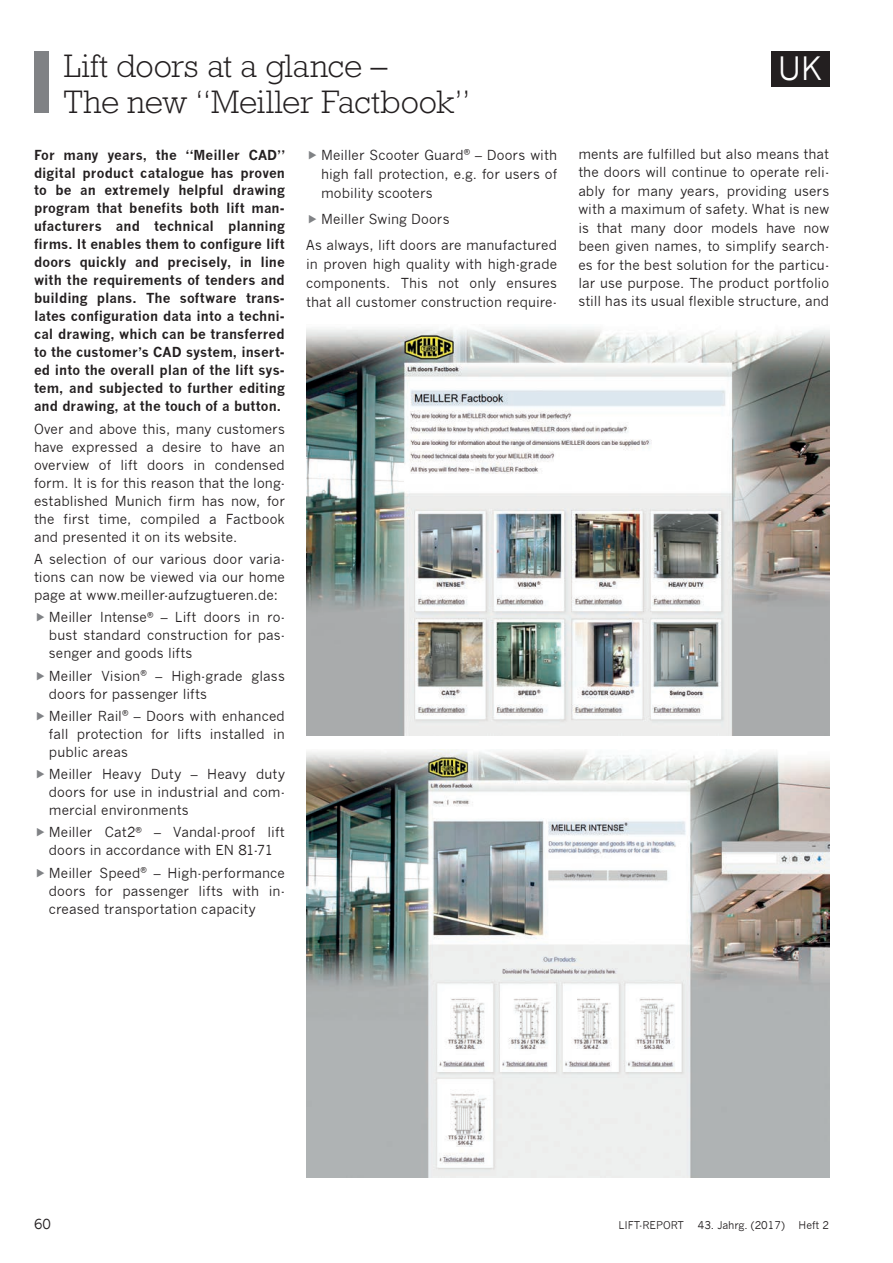
<style>
.page{position:relative;width:893px;height:1263px;background:#fff}
.page>*{position:absolute;margin:0;border:0;box-sizing:border-box;transform-origin:0 0}
.t1{font:300 33px/36px "Rockwell";letter-spacing:-.01em;color:#231f20}
.t2{font:31.5px "News Gothic";color:#fff}
.t3{font:13.5px/18px "News Gothic";letter-spacing:.005em;color:#231f20;text-align:justify}
.t4{font:700 13.5px/18px "News Gothic";letter-spacing:.005em;color:#231f20;text-align:justify}
.t5{font:10.5px "News Gothic";color:#231f20}
</style>
<div class="page">
<div style="left:34px;top:51px;width:15px;height:62px;background:#808285"></div>
<img style="left:306px;top:327px;width:523px;height:409px">
<img style="left:306px;top:750px;width:523px;height:428px">
<div style="left:771px;top:51px;width:58px;height:36px;background:#231f20"></div>
<h1 class="t1" style="left:64px;top:47px;width:408px">Lift doors at a glance –<br>The new “Meiller Factbook”</h1>
<p class="t4" style="left:34px;top:145px;width:252px">For many years, the “Meiller CAD” digital product catalogue has proven to be an extremely helpful drawing program that benefits both lift man&shy;ufacturers and technical planning firms. It enables them to configure lift doors quickly and precisely, in line with the requirements of tenders and building plans. The software trans&shy;lates configuration data into a techni&shy;cal drawing, which can be transferred to the customer’s CAD system, insert&shy;ed into the overall plan of the lift sys&shy;tem, and subjected to further editing and drawing, at the touch of a button.</p>
<p class="t3" style="left:34px;top:420px;width:252px">Over and above this, many customers have expressed a desire to have an overview of lift doors in condensed form. It is for this reason that the long&shy;established Munich firm has now, for the first time, compiled a Factbook and presented it on its website.</p>
<p class="t3" style="left:34px;top:550px;width:252px">A selection of our various door varia&shy;tions can now be viewed via our home page at www.meiller-aufzugtueren.de:</p>
<p class="t3" style="left:49px;top:608px;width:237px">Meiller Intense<sup>®</sup> – Lift doors in ro&shy;bust standard construction for pas&shy;senger and goods lifts</p>
<p class="t3" style="left:49px;top:667px;width:237px">Meiller Vision<sup>®</sup> – High-grade glass doors for passenger lifts</p>
<p class="t3" style="left:49px;top:707px;width:237px">Meiller Rail<sup>®</sup> – Doors with enhanced fall protection for lifts installed in public areas</p>
<p class="t3" style="left:49px;top:765px;width:237px">Meiller Heavy Duty – Heavy duty doors for use in industrial and com&shy;mercial environments</p>
<p class="t3" style="left:49px;top:823px;width:237px">Meiller Cat2<sup>®</sup> – Vandal-proof lift doors in accordance with EN 81-71</p>
<p class="t3" style="left:49px;top:864px;width:237px">Meiller Speed<sup>®</sup> – High-performance doors for passenger lifts with in&shy;creased transportation capacity</p>
<p class="t3" style="left:321px;top:145px;width:237px;line-height:19px">Meiller Scooter Guard<sup>®</sup> – Doors with high fall protection, e.g. for users of mobility scooters</p>
<p class="t3" style="left:306px;top:206px;width:252px;line-height:26.2px;text-indent:15px">Meiller Swing Doors<br>As always, lift doors are manufactured</p>
<p class="t3" style="left:306px;top:255px;width:252px;line-height:19px">in proven high quality with high-grade components. This not only ensures that all customer construction require-</p>
<h2 class="t2" style="left:778px;top:50px;width:46px">UK</h2>
<p class="t3" style="left:578px;top:145px;width:252px;line-height:18.5px">ments are fulfilled but also means that the doors will continue to operate reli&shy;ably for many years, providing users with a maximum of safety. What is new is that many door models have now been given names, to simplify search&shy;es for the best solution for the particu&shy;lar use purpose. The product portfolio still has its usual flexible structure, and</p>
<p class="t3" style="left:34px;top:1215px;width:18px">60</p>
<p class="t5" style="left:618px;top:1219px;width:67px">LIFT-REPORT</p>
<p class="t5" style="left:698px;top:1219px;width:89px">43. Jahrg. (2017)</p>
<p class="t5" style="left:799px;top:1219px;width:32px">Heft 2</p>
</div>
